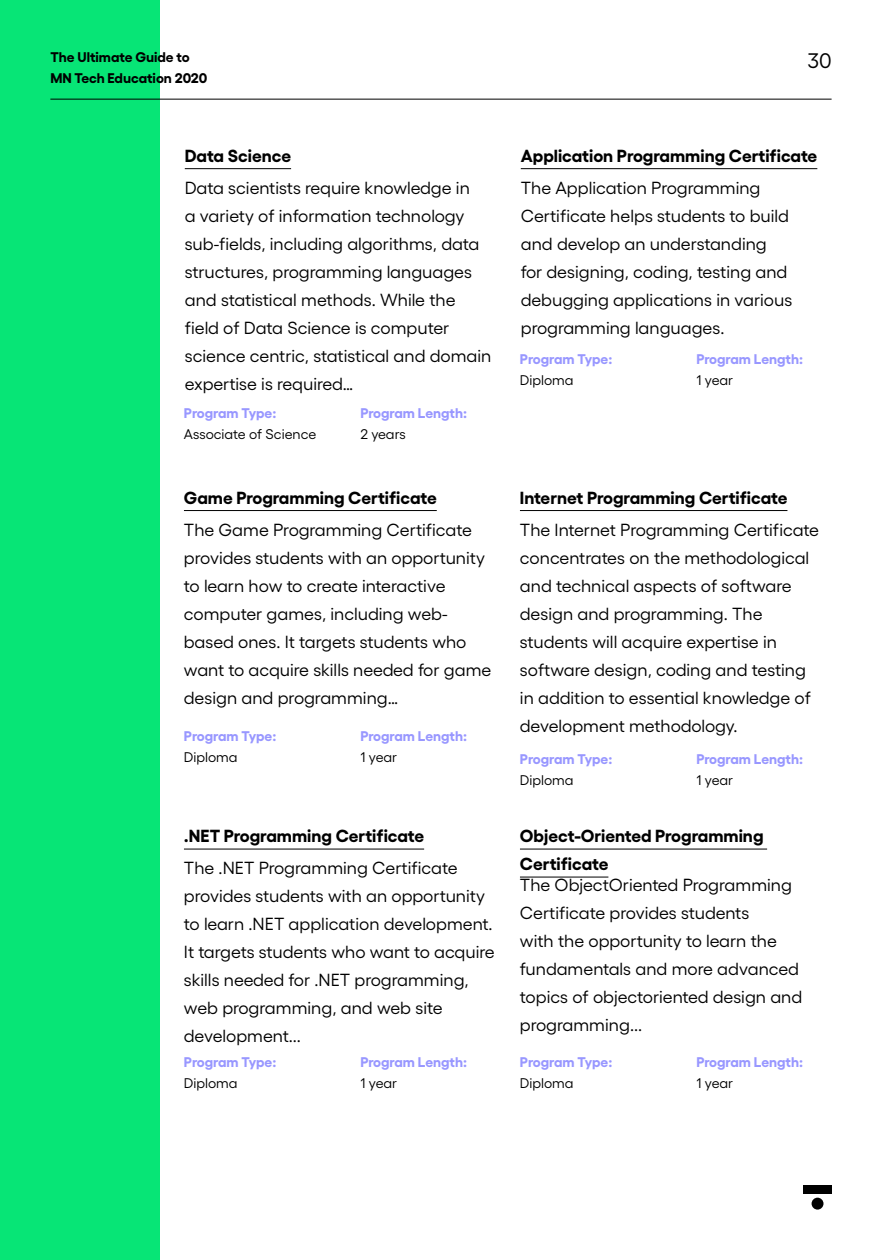
<style>
.page{position:relative;width:882px;height:1260px;background:#fff}
.page>*{position:absolute;margin:0;border:0;box-sizing:border-box;transform-origin:0 0}
.t1{font:21px "Gellix";color:#000}
.t2{font:17.5px/28px "Gellix";color:#000}
.t3{font:700 17.5px/28px "Gellix";color:#000}
.t4{font:700 14px "Gellix";letter-spacing:-.005em;color:#9897ff}
.t5{font:14px "Gellix";color:#000}
.t6{font:700 14px "Gellix";color:#000}
</style>
<div class="page">
<div style="left:0;top:0;width:160px;height:1260px;background:#07e576"></div>
<hr style="left:50px;top:99px;width:782px;height:1px;background:#000">
<div style="left:803px;top:1185px;width:29px;height:8px;background:#000"></div>
<div style="left:812px;top:1198px;width:12px;height:12px;background:#000;border-radius:50%"></div>
<hr style="left:185px;top:168px;width:106px;height:1px;background:#000">
<hr style="left:184px;top:510px;width:253px;height:1px;background:#000">
<hr style="left:520px;top:510px;width:267px;height:1px;background:#000">
<hr style="left:184px;top:849px;width:240px;height:1px;background:#000">
<hr style="left:520px;top:849px;width:247px;height:1px;background:#000">
<hr style="left:520px;top:877px;width:88px;height:1px;background:#000">
<hr style="left:521px;top:168px;width:296px;height:1px;background:#000">
<p class="t6" style="left:50px;top:46px;width:141px">The Ultimate Guide to</p>
<p class="t1" style="left:808px;top:44px;width:25px">30</p>
<p class="t6" style="left:50px;top:67px;width:158px">MN Tech Education 2020</p>
<p class="t3" style="left:185px;top:140px;width:108px">Data Science</p>
<p class="t2" style="left:185px;top:172px;width:308px">Data scientists require knowledge in<br>a variety of information technology sub-fields, including algorithms, data structures, programming languages and statistical methods. While the field of Data Science is computer science centric, statistical and domain expertise is required…</p>
<p class="t4" style="left:184px;top:402px;width:94px">Program Type:</p>
<p class="t5" style="left:184px;top:424px;width:134px">Associate of Science</p>
<p class="t4" style="left:360px;top:402px;width:108px">Program Length:</p>
<p class="t5" style="left:360px;top:424px;width:47px">2 years</p>
<p class="t3" style="left:184px;top:481px;width:254px">Game Programming Certificate</p>
<p class="t2" style="left:184px;top:514px;width:309px">The Game Programming Certificate provides students with an opportunity to learn how to create interactive computer games, including web&shy;based ones. It targets students who want to acquire skills needed for game design and programming…</p>
<p class="t4" style="left:184px;top:725px;width:94px">Program Type:</p>
<p class="t5" style="left:184px;top:747px;width:55px">Diploma</p>
<p class="t4" style="left:360px;top:725px;width:108px">Program Length:</p>
<p class="t5" style="left:360px;top:747px;width:38px">1 year</p>
<p class="t3" style="left:184px;top:820px;width:242px">.NET Programming Certificate</p>
<p class="t2" style="left:184px;top:852px;width:312px">The .NET Programming Certificate provides students with an opportunity to learn .NET application development.<br>It targets students who want to acquire skills needed for .NET programming, web programming, and web site development...</p>
<p class="t4" style="left:184px;top:1051px;width:94px">Program Type:</p>
<p class="t5" style="left:184px;top:1072px;width:55px">Diploma</p>
<p class="t4" style="left:360px;top:1051px;width:108px">Program Length:</p>
<p class="t5" style="left:360px;top:1072px;width:38px">1 year</p>
<p class="t3" style="left:521px;top:140px;width:298px">Application Programming Certificate</p>
<p class="t2" style="left:521px;top:172px;width:273px">The Application Programming<br>Certificate helps students to build and develop an understanding for designing, coding, testing and debugging applications in various programming languages.</p>
<p class="t4" style="left:520px;top:348px;width:94px">Program Type:</p>
<p class="t5" style="left:520px;top:369px;width:55px">Diploma</p>
<p class="t4" style="left:696px;top:348px;width:108px">Program Length:</p>
<p class="t5" style="left:696px;top:369px;width:38px">1 year</p>
<p class="t3" style="left:520px;top:481px;width:269px">Internet Programming Certificate</p>
<p class="t2" style="left:520px;top:514px;width:301px">The Internet Programming Certificate concentrates on the methodological and technical aspects of software design and programming. The students will acquire expertise in software design, coding and testing in addition to essential knowledge of development methodology.</p>
<p class="t4" style="left:520px;top:747px;width:94px">Program Type:</p>
<p class="t5" style="left:520px;top:769px;width:55px">Diploma</p>
<p class="t4" style="left:696px;top:747px;width:108px">Program Length:</p>
<p class="t5" style="left:696px;top:769px;width:38px">1 year</p>
<p class="t3" style="left:520px;top:820px;width:245px">Object-Oriented Programming<br>Certificate</p>
<p class="t2" style="left:520px;top:869px;width:284px">The ObjectOriented Programming<br>Certificate provides students<br>with the opportunity to learn the fundamentals and more advanced topics of objectoriented design and programming...</p>
<p class="t4" style="left:520px;top:1051px;width:94px">Program Type:</p>
<p class="t5" style="left:520px;top:1072px;width:55px">Diploma</p>
<p class="t4" style="left:696px;top:1051px;width:108px">Program Length:</p>
<p class="t5" style="left:696px;top:1072px;width:38px">1 year</p>
</div>
